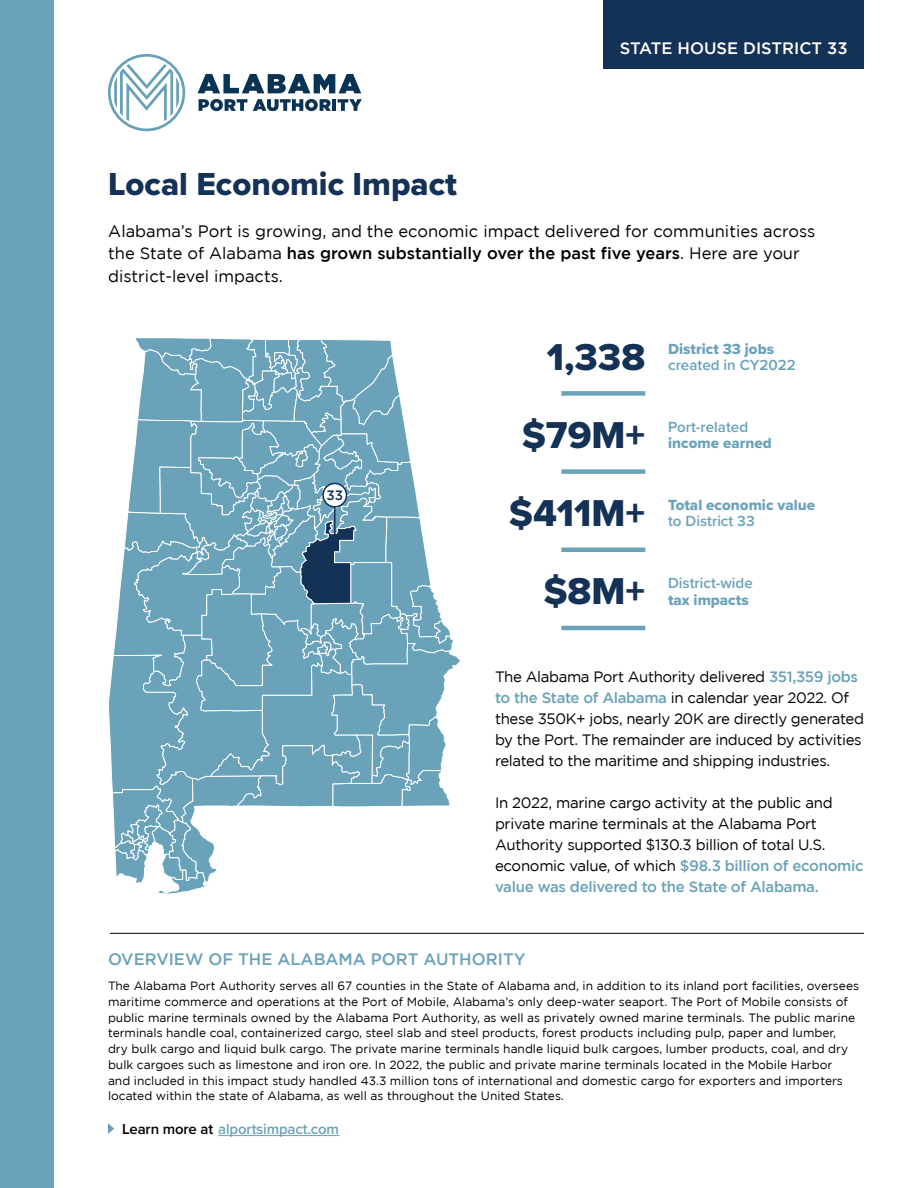
<style>
.page{position:relative;width:918px;height:1188px;background:#fff}
.page>*{position:absolute;margin:0;border:0;box-sizing:border-box;transform-origin:0 0}
.t1{font:38.85px/78.2px "Proxima Nova Extrabld";color:#143156;text-align:right}
.t2{font:33px "Proxima Nova Extrabld";color:#143156}
.t3{font:16.5px/22.5px "Gotham";color:#000}
.t4{font:500 16.5px "Gotham";color:#6aa2b9}
.t5{font:500 16.5px "Gotham";color:#fff}
.t6{font:15.15px "Proxima Nova Extrabld";color:#6aa2b9}
.t7{font:600 15.15px "Proxima Nova";color:#6aa2b9}
.t8{font:15px/21px "Gotham";letter-spacing:-.025em;color:#000}
.t9{font:600 15px "Proxima Nova";letter-spacing:-.01em;color:#6aa2b9}
.t10{font:500 13.5px "Gotham";color:#143057}
.t11{font:12px/15.8px "Gotham";color:#000}
.s1{font-weight:500}
.s2{font-weight:500;color:#6aa2b9}
.s3{color:#000}
</style>
<div class="page">
<div style="left:0;top:0;width:54px;height:1188px;background:#6aa2b9"></div>
<hr style="left:218px;top:1135px;width:121px;height:1px;background:#6aa2b9">
<svg style="left:108px;top:1123px;width:6px;height:11px"></svg>
<hr style="left:110px;top:933px;width:754px;height:1px;background:#000">
<svg style="left:198px;top:74px;width:163px;height:19px"></svg>
<svg style="left:199px;top:99px;width:48px;height:12px"></svg>
<svg style="left:253px;top:99px;width:78px;height:12px"></svg>
<hr style="left:332px;top:99px;width:4px;height:12px;background:#093253">
<svg style="left:338px;top:99px;width:24px;height:12px"></svg>
<svg style="left:108px;top:54px;width:77px;height:77px"></svg>
<div style="left:561px;top:391px;width:84px;height:5px;background:#6aa2b9"></div>
<div style="left:561px;top:469px;width:84px;height:5px;background:#6aa2b9"></div>
<hr style="left:561px;top:548px;width:84px;height:4px;background:#6aa2b9">
<hr style="left:561px;top:626px;width:84px;height:4px;background:#6aa2b9">
<div style="left:603px;top:0;width:261px;height:68px;background:#143156"></div>
<svg style="left:108px;top:338px;width:352px;height:556px"></svg>
<div style="left:323px;top:483px;width:24px;height:24px;background:#fff;border-radius:50%"></div>
<div style="left:322px;top:483px;width:25px;height:25px;border:2px solid #143057;border-radius:50%"></div>
<hr style="left:334px;top:507px;width:2px;height:29px;background:#143057">
<h3 class="t5" style="left:620px;top:39px;width:229px">STATE HOUSE DISTRICT 33</h3>
<h2 class="t2" style="left:108px;top:159px;width:350px">Local Economic Impact</h2>
<h3 class="t3" style="left:108px;top:219px;width:709px">Alabama’s Port is growing, and the economic impact delivered for communities across the State of Alabama <span class="s1">has grown substantially over the past five years</span>. Here are your district-level impacts.</h3>
<p class="t10" style="left:327px;top:488px;width:18px">33</p>
<h1 class="t1" style="left:547px;top:317px;width:100px">1,338</h1>
<h1 class="t1" style="left:509px;top:395px;width:138px">$79M+ $411M+ $8M+</h1>
<p class="t6" style="left:668px;top:337px;width:107px">District 33 jobs</p>
<p class="t7" style="left:668px;top:354px;width:129px">created in CY2022</p>
<p class="t7" style="left:668px;top:415px;width:82px">Port-related</p>
<p class="t6" style="left:668px;top:432px;width:105px">income earned</p>
<p class="t6" style="left:668px;top:494px;width:149px">Total economic value</p>
<p class="t7" style="left:668px;top:510px;width:88px">to District 33</p>
<p class="t7" style="left:668px;top:572px;width:86px">District-wide</p>
<p class="t6" style="left:668px;top:588px;width:82px">tax impacts</p>
<p class="t8" style="left:495px;top:666px;width:371px">The Alabama Port Authority delivered <span class="s2">351,359 jobs to the State of Alabama</span> in calendar year 2022. Of these 350K+ jobs, nearly 20K are directly generated by the Port. The remainder are induced by activities related to the maritime and shipping industries.</p>
<p class="t8" style="left:495px;top:792px;width:370px">In 2022, marine cargo activity at the public and private marine terminals at the Alabama Port Authority supported $130.3 billion of total U.S. economic value, of which <span class="s2">$98.3 billion of economic value was delivered to the State of Alabama.</span></p>
<h3 class="t4" style="left:108px;top:950px;width:419px">OVERVIEW OF THE ALABAMA PORT AUTHORITY</h3>
<p class="t11" style="left:108px;top:978px;width:753px">The Alabama Port Authority serves all 67 counties in the State of Alabama and, in addition to its inland port facilities, oversees maritime commerce and operations at the Port of Mobile, Alabama’s only deep-water seaport. The Port of Mobile consists of public marine terminals owned by the Alabama Port Authority, as well as privately owned marine terminals. The public marine terminals handle coal, containerized cargo, steel slab and steel products, forest products including pulp, paper and lumber, dry bulk cargo and liquid bulk cargo. The private marine terminals handle liquid bulk cargoes, lumber products, coal, and dry bulk cargoes such as limestone and iron ore. In 2022, the public and private marine terminals located in the Mobile Harbor<br>and included in this impact study handled 43.3 million tons of international and domestic cargo for exporters and importers located within the state of Alabama, as well as throughout the United States.</p>
<p class="t9" style="left:122px;top:1117px;width:218px"><span class="s3">Learn more at</span> alportsimpact.com</p>
</div>
